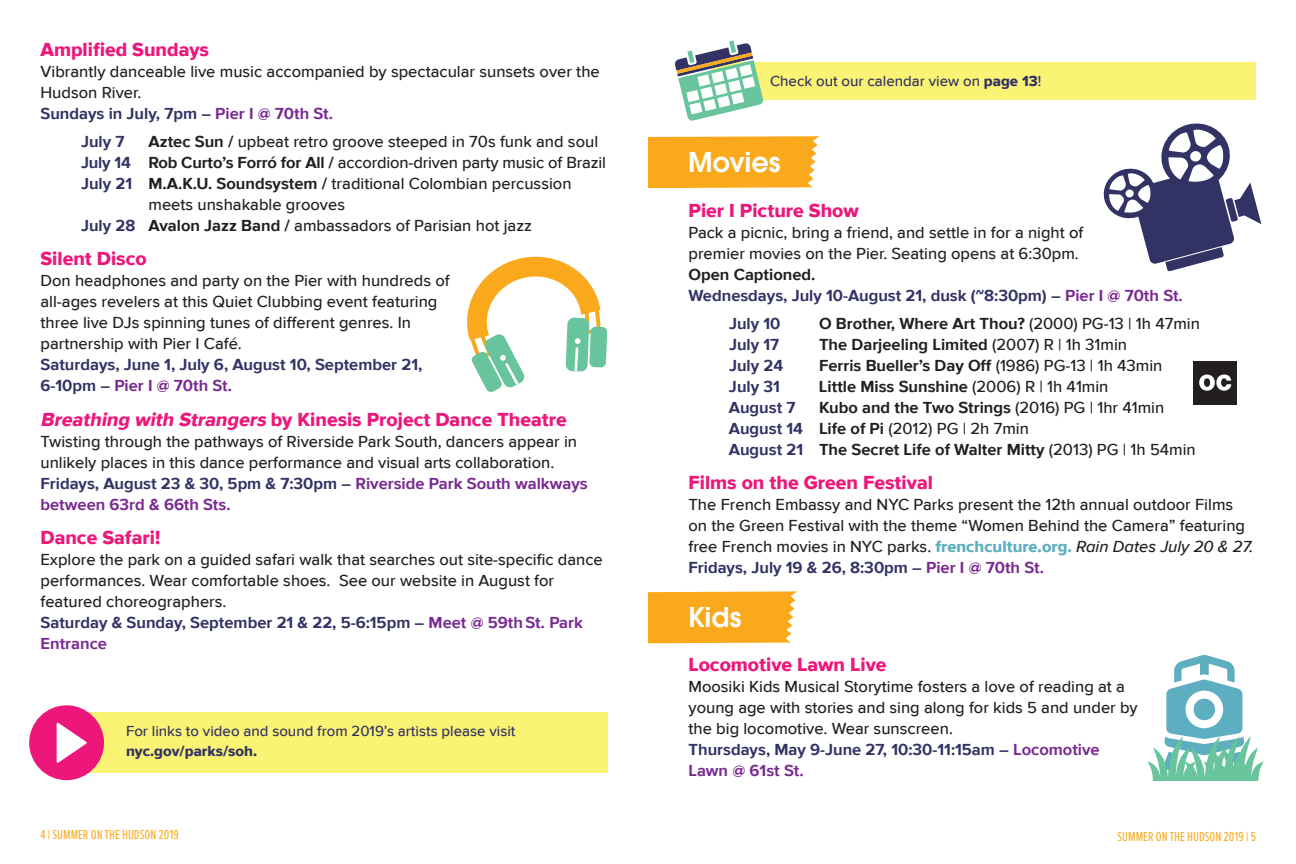
<style>
.page{position:relative;width:1296px;height:864px;background:#fff}
.page>*{position:absolute;margin:0;border:0;box-sizing:border-box;transform-origin:0 0}
.Normal__Web{font:600 30px "Avant Garde ITC";color:#fff}
.event{font:19.5px "Proxima Nova Extrabld";color:#ed177c}
.desc{font:500 16.5px/21px "Proxima Nova";color:#231f20}
.date_place{font:700 16.5px/21px "Proxima Nova";color:#323265}
.Indent{font:500 16.5px/21px "Proxima Nova";color:#231f20}
.Indent-2{font:700 16.5px "Proxima Nova";color:#231f20}
.date_place-2{font:700 16.5px/21px "Proxima Nova";color:#792a91}
.Indent-3{font:700 16.5px "Proxima Nova";color:#323265}
.t1{font:500 15px/19.5px "Proxima Nova";color:#323265}
.t2{font:13.5px "Proxima Nova Ex Cn";color:#f9a91b}
.s1{color:#792a91}
.s2{font-weight:700}
.s3{font-weight:700;color:#323265}
.s4{font-style:italic}
.s5{color:#323265}
.s6{font-family:"Proxima Nova Extrabld";font-weight:400}
.s7{font-weight:500}
.s8{font-family:"Proxima Nova Extrabld";font-weight:400;color:#5daec0}
</style>
<div class="page">
<svg style="left:1103px;top:123px;width:158px;height:148px"></svg>
<div style="left:1194px;top:361px;width:43px;height:43px;background:#231f20"></div>
<svg style="left:1199px;top:375px;width:32px;height:16px"></svg>
<svg style="left:648px;top:136px;width:171px;height:52px"></svg>
<svg style="left:648px;top:591px;width:149px;height:52px"></svg>
<svg style="left:467px;top:256px;width:140px;height:136px"></svg>
<svg style="left:1147px;top:655px;width:117px;height:126px"></svg>
<div style="left:711px;top:62px;width:545px;height:37px;background:#faf373"></div>
<svg style="left:675px;top:40px;width:88px;height:81px"></svg>
<div style="left:67px;top:712px;width:541px;height:61px;background:#faf373"></div>
<svg style="left:29px;top:705px;width:75px;height:75px"></svg>
<p class="event" style="left:40px;top:38px;width:170px">Amplified Sundays</p>
<p class="desc" style="left:40px;top:62px;width:561px">Vibrantly danceable live music accompanied by spectacular sunsets over the<br>Hudson River.</p>
<p class="date_place" style="left:40px;top:104px;width:294px">Sundays in July, 7pm – <span class="s1">Pier I @ 70th St.</span></p>
<p class="Indent-3" style="left:81px;top:132px;width:45px">July 7</p>
<p class="Indent" style="left:149px;top:131px;width:451px"><span class="s2">Aztec Sun /</span> upbeat retro groove steeped in 70s funk and soul</p>
<p class="Indent" style="left:81px;top:152px;width:526px"><span class="s3">July 14</span> <span class="s2">Rob Curto’s Forró for All /</span> accordion-driven party music of Brazil</p>
<p class="Indent" style="left:149px;top:173px;width:425px;text-indent:-68px"><span class="s3">July 21</span> <span class="s2">M.A.K.U. Soundsystem /</span> traditional Colombian percussion meets unshakable grooves</p>
<p class="Indent" style="left:81px;top:215px;width:453px"><span class="s3">July 28</span> <span class="s2">Avalon Jazz Band /</span> ambassadors of Parisian hot jazz</p>
<p class="event" style="left:40px;top:247px;width:108px">Silent Disco</p>
<p class="desc" style="left:40px;top:271px;width:411px">Don headphones and party on the Pier with hundreds of all-ages revelers at this Quiet Clubbing event featuring three live DJs spinning tunes of different genres. In partnership with Pier I Café.</p>
<p class="date_place" style="left:40px;top:355px;width:383px">Saturdays, June 1, July 6, August 10, September 21,<br>6-10pm – <span class="s1">Pier I @ 70th St.</span></p>
<p class="event" style="left:40px;top:408px;width:528px"><span class="s4">Breathing with Strangers</span> by Kinesis Project Dance Theatre</p>
<p class="desc" style="left:40px;top:431px;width:538px">Twisting through the pathways of Riverside Park South, dancers appear in unlikely places in this dance performance and visual arts collaboration.</p>
<p class="date_place-2" style="left:40px;top:474px;width:549px"><span class="s5">Fridays, August 23 &amp; 30, 5pm &amp; 7:30pm –</span> Riverside Park South walkways between 63rd &amp; 66th Sts.</p>
<p class="event" style="left:40px;top:526px;width:121px">Dance Safari!</p>
<p class="desc" style="left:40px;top:550px;width:564px">Explore the park on a guided safari walk that searches out site-specific dance performances. Wear comfortable shoes. See our website in August for featured choreographers.</p>
<p class="date_place" style="left:40px;top:613px;width:544px">Saturday &amp; Sunday, September 21 &amp; 22, 5-6:15pm – <span class="s1">Meet @ 59thSt. Park<br>Entrance</span></p>
<p class="t1" style="left:126px;top:722px;width:391px">For links to video and sound from 2019’s artists please visit <span class="s6">nyc.gov/parks/soh.</span></p>
<p class="t1" style="left:770px;top:72px;width:273px">Check out our calendar view on <span class="s6">page 13</span>!</p>
<p class="Normal__Web" style="left:688px;top:144px;width:94px">Movies</p>
<p class="event" style="left:688px;top:199px;width:172px">Pier I Picture Show</p>
<p class="desc" style="left:688px;top:223px;width:396px">Pack a picnic, bring a friend, and settle in for a night of premier movies on the Pier. Seating opens at 6:30pm.<br><span class="s2">Open Captioned.</span></p>
<p class="date_place" style="left:688px;top:286px;width:496px">Wednesdays, July 10-August 21, dusk (~8:30pm) – <span class="s1">Pier I @ 70th St.</span></p>
<p class="Indent-3" style="left:729px;top:314px;width:53px">July 10</p>
<p class="Indent-2" style="left:819px;top:314px;width:383px">O Brother, Where Art Thou? <span class="s7">(2000) PG-13 | 1h 47min</span></p>
<p class="Indent-3" style="left:729px;top:335px;width:52px">July 17</p>
<p class="Indent-2" style="left:819px;top:335px;width:310px">The Darjeeling Limited <span class="s7">(2007) R | 1h 31min</span></p>
<p class="Indent-3" style="left:729px;top:356px;width:56px">July 24</p>
<p class="Indent-2" style="left:819px;top:356px;width:345px">Ferris Bueller’s Day Off <span class="s7">(1986) PG-13 | 1h 43min</span></p>
<p class="Indent-3" style="left:729px;top:377px;width:52px">July 31</p>
<p class="Indent-2" style="left:819px;top:377px;width:291px">Little Miss Sunshine <span class="s7">(2006) R | 1h 41min</span></p>
<p class="Indent-3" style="left:729px;top:398px;width:68px">August 7</p>
<p class="Indent-2" style="left:819px;top:398px;width:347px">Kubo and the Two Strings <span class="s7">(2016) PG | 1hr 41min</span></p>
<p class="Indent" style="left:729px;top:419px;width:301px"><span class="s3">August 14</span> <span class="s2">Life of Pi</span> (2012) PG | 2h 7min</p>
<p class="Indent-2" style="left:729px;top:440px;width:468px"><span class="s5">August 21</span> The Secret Life of Walter Mitty <span class="s7">(2013) PG | 1h 54min</span></p>
<p class="event" style="left:688px;top:472px;width:246px">Films on the Green Festival</p>
<p class="desc" style="left:688px;top:495px;width:566px">The French Embassy and NYC Parks present the 12th annual outdoor Films on the Green Festival with the theme “Women Behind the Camera” featuring free French movies in NYC parks. <span class="s8">frenchculture.org.</span> <span class="s4">Rain Dates July 20 &amp; 27.</span></p>
<p class="date_place" style="left:688px;top:558px;width:357px">Fridays, July 19 &amp; 26, 8:30pm – <span class="s1">Pier I @ 70th St.</span></p>
<p class="Normal__Web" style="left:688px;top:599px;width:55px">Kids</p>
<p class="event" style="left:688px;top:653px;width:200px">Locomotive Lawn Live</p>
<p class="desc" style="left:688px;top:677px;width:451px">Moosiki Kids Musical Storytime fosters a love of reading at a young age with stories and sing along for kids 5 and under by the big locomotive. Wear sunscreen.</p>
<p class="date_place" style="left:688px;top:740px;width:413px">Thursdays, May 9-June 27, 10:30-11:15am – <span class="s1">Locomotive<br>Lawn @ 61st St.</span></p>
<p class="t2" style="left:40px;top:825px;width:140px">4 | SUMMER ON THE HUDSON 2019</p>
<p class="t2" style="left:1118px;top:826px;width:140px">SUMMER ON THE HUDSON 2019 | 5</p>
</div>
